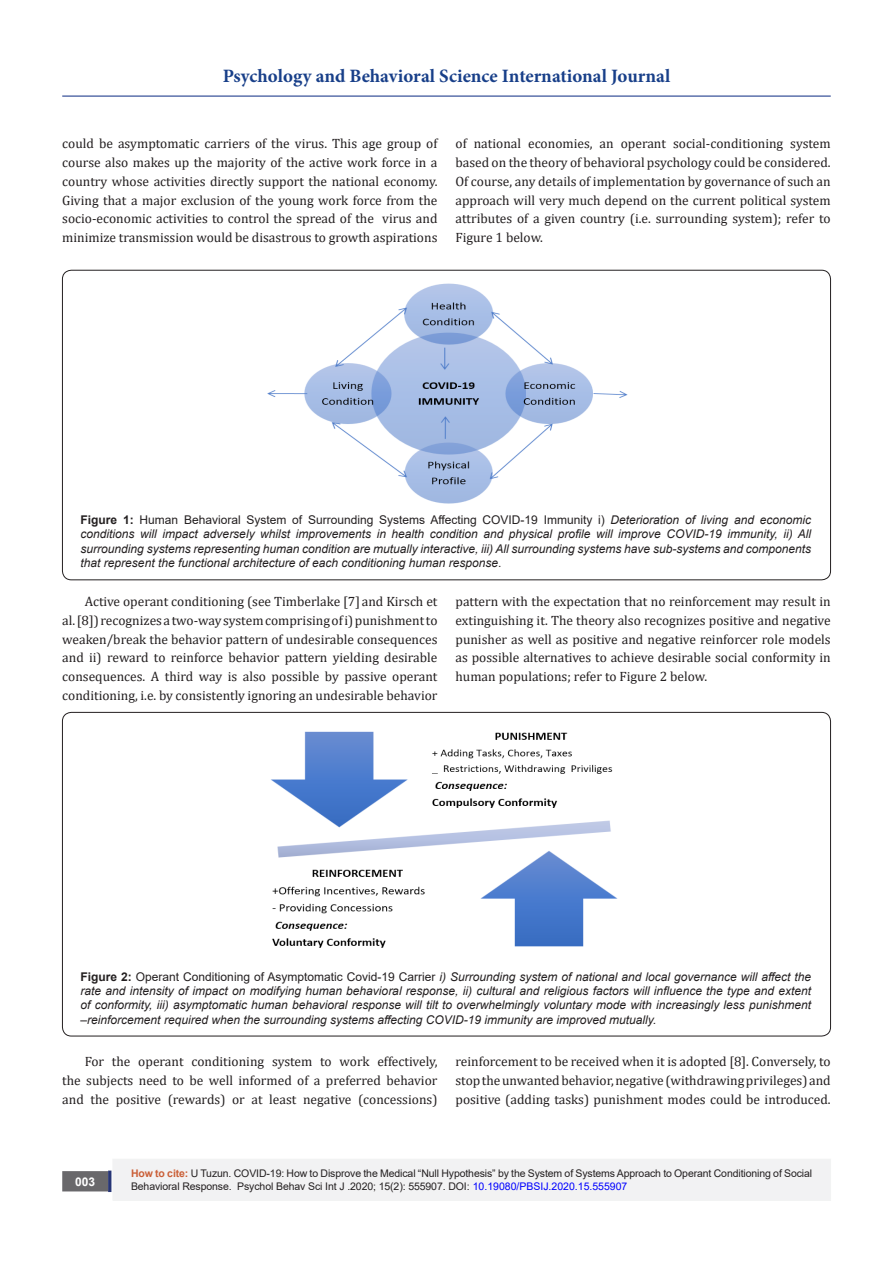
<style>
.page{position:relative;width:893px;height:1263px;background:#fff}
.page>*{position:absolute;margin:0;border:0;box-sizing:border-box;transform-origin:0 0}
.t1{font:700 18.9px "Minion Pro";color:#183f89}
.Normal__Web{font:13.5px/18.8px "Cambria";color:#231f20;text-align:justify}
.t2{font:italic 12px/14.4px "Arial";color:#231f20;text-align:justify}
.t3{font:700 12px "Arial";color:#fff}
.t4{font:10.5px/12.9px "Arial";letter-spacing:-.01em;color:#231f20}
.s1{font-weight:700;font-style:normal}
.s2{font-style:normal}
.s3{font-weight:700;color:#ca5f37}
.s4{color:#00f}
</style>
<div class="page">
<hr style="left:62px;top:96px;width:769px;height:1px;background:#25408f">
<div style="left:113px;top:1159px;width:717px;height:41px;background:#f2f2f3"></div>
<div style="left:63px;top:1172px;width:44px;height:19px;background:#69686b"></div>
<div style="left:62px;top:1171px;width:46px;height:20px;border:2px solid #69686b"></div>
<div style="left:108px;top:1170px;width:3px;height:22px;background:#273575;border:2px solid #273575"></div>
<img style="left:267px;top:283px;width:361px;height:221px">
<img style="left:271px;top:731px;width:347px;height:217px">
<h1 class="t1" style="left:223px;top:63px;width:449px">Psychology and Behavioral Science International Journal</h1>
<p class="Normal__Web" style="left:62px;top:134px;width:377px">could be asymptomatic carriers of the virus. This age group of course also makes up the majority of the active work force in a country whose activities directly support the national economy.<br>Giving that a major exclusion of the young work force from the socio-economic activities to control the spread of the virus and minimize transmission would be disastrous to growth aspirations</p>
<p class="Normal__Web" style="left:455px;top:134px;width:377px">of national economies, an operant social-conditioning system based on the theory of behavioral psychology could be considered.<br>Of course, any details of implementation by governance of such an approach will very much depend on the current political system attributes of a given country (i.e. surrounding system); refer to Figure 1 below.</p>
<p class="t2" style="left:81px;top:513px;width:732px"><span class="s1">Figure 1:</span> <span class="s2">Human Behavioral System of Surrounding Systems Affecting COVID-19 Immunity i)</span> Deterioration of living and economic conditions will impact adversely whilst improvements in health condition and physical profile will improve COVID-19 immunity, ii) All surrounding systems representing human condition are mutually interactive, iii) All surrounding systems have sub-systems and components that represent the functional architecture of each conditioning human response<span class="s2">.</span></p>
<p class="Normal__Web" style="left:62px;top:592px;width:377px;text-indent:22px">Active operant conditioning (see Timberlake [7] and Kirsch et al. [8]) recognizes a two-way system comprising of i) punishment to weaken/break the behavior pattern of undesirable consequences and ii) reward to reinforce behavior pattern yielding desirable consequences. A third way is also possible by passive operant conditioning, i.e. by consistently ignoring an undesirable behavior</p>
<p class="Normal__Web" style="left:455px;top:592px;width:377px">pattern with the expectation that no reinforcement may result in extinguishing it. The theory also recognizes positive and negative punisher as well as positive and negative reinforcer role models as possible alternatives to achieve desirable social conformity in human populations; refer to Figure 2 below.</p>
<p class="t2" style="left:81px;top:969px;width:732px"><span class="s1">Figure 2:</span> <span class="s2">Operant Conditioning of Asymptomatic Covid-19 Carrier</span> i) Surrounding system of national and local governance will affect the rate and intensity of impact on modifying human behavioral response, ii) cultural and religious factors will influence the type and extent of conformity, iii) asymptomatic human behavioral response will tilt to overwhelmingly voluntary mode with increasingly less punishment –reinforcement required when the surrounding systems affecting COVID-19 immunity are improved mutually.</p>
<p class="Normal__Web" style="left:62px;top:1052px;width:377px;text-indent:22px">For the operant conditioning system to work effectively, the subjects need to be well informed of a preferred behavior and the positive (rewards) or at least negative (concessions)</p>
<p class="Normal__Web" style="left:455px;top:1052px;width:377px">reinforcement to be received when it is adopted [8]. Conversely, to stop the unwanted behavior, negative (withdrawing privileges) and positive (adding tasks) punishment modes could be introduced.</p>
<p class="t3" style="left:75px;top:1173px;width:22px">003</p>
<p class="t4" style="left:131px;top:1167px;width:683px"><span class="s3">How to cite:</span> U Tuzun. COVID-19: How to Disprove the Medical “Null Hypothesis” by the System of Systems Approach to Operant Conditioning of Social<br>Behavioral Response. Psychol Behav Sci Int J .2020; 15(2): 555907. DOI: <span class="s4">10.19080/PBSIJ.2020.15.555907</span></p>
</div>
